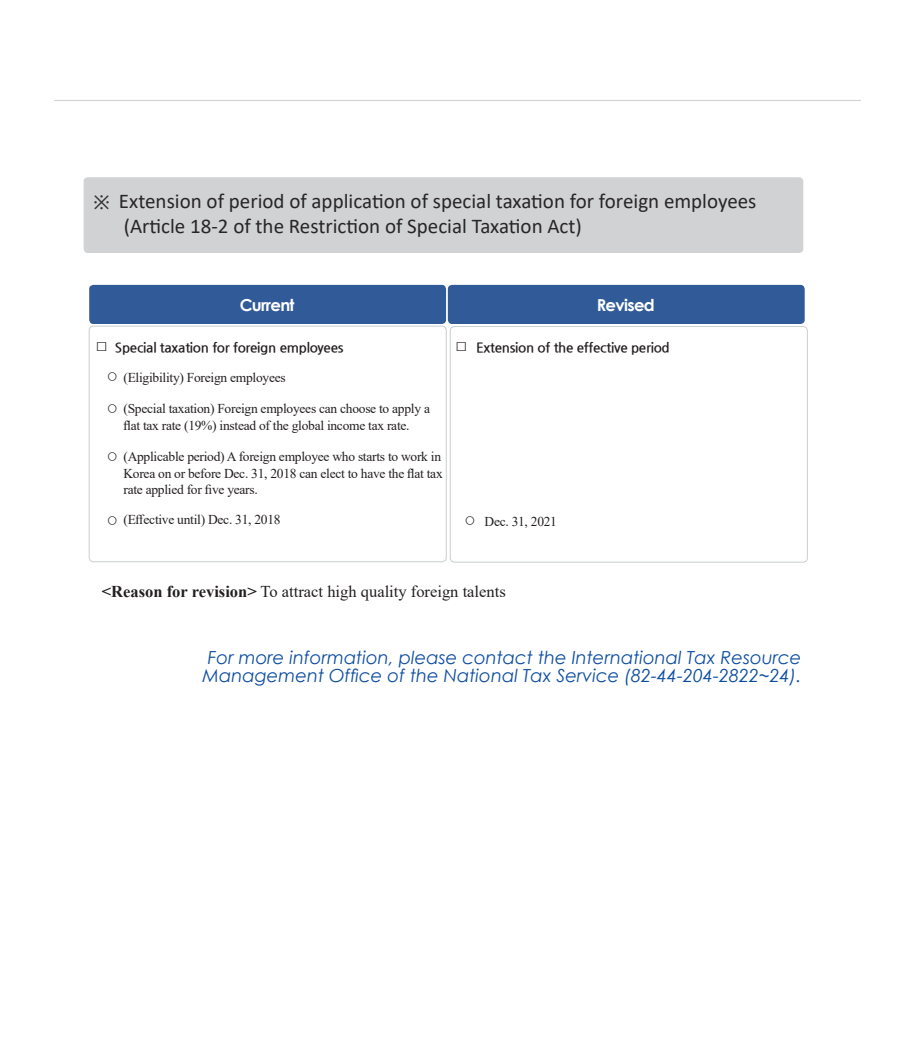
<style>
.page{position:relative;width:915px;height:1063px;background:#fff}
.page>*{position:absolute;margin:0;border:0;box-sizing:border-box;transform-origin:0 0}
.t1{font:21px "Calibri";color:#282526}
.t2{font:19.5px "Times New Roman";color:#231f20}
.t3{font:italic 18px "Century Gothic";color:#0d4da1}
.t4{font:16.5px "Times New Roman";color:#231f20}
.t5{font:700 16.5px "Century Gothic";letter-spacing:-.04em;color:#fff}
.t6{font:13.5px/16.5px "Times New Roman";letter-spacing:-.02em;color:#231f20}
.t7{font:700 13.5px "Nanum Gothic";letter-spacing:-.02em;color:#231f20}
.s1{font-family:"Times New Roman";font-weight:700;color:#312f30}
.s2{font-weight:700}
</style>
<div class="page">
<div style="left:89px;top:326px;width:357px;height:236px;border:1px solid #c7d0cf;border-radius:4px"></div>
<div style="left:450px;top:326px;width:357px;height:236px;border:1px solid #c7d0cf;border-radius:4px"></div>
<div style="left:89px;top:285px;width:357px;height:39px;background:#315a98;border-radius:4px"></div>
<div style="left:447px;top:285px;width:357px;height:39px;background:#315a98;border-radius:4px"></div>
<div style="left:84px;top:177px;width:719px;height:76px;background:#d1d2d4;border-radius:4px"></div>
<hr style="left:54px;top:100px;width:806px;height:1px;background:#231f20">
<p class="t1" style="left:91px;top:186px;width:666px"><span class="s1">※</span> Extension of period of application of special taxation for foreign employees</p>
<p class="t1" style="left:124px;top:212px;width:459px">(Article 18-2 of the Restriction of Special Taxation Act)</p>
<p class="t5" style="left:239px;top:292px;width:56px">Current</p>
<p class="t5" style="left:596px;top:292px;width:60px">Revised</p>
<p class="t7" style="left:115px;top:341px;width:230px">Special taxation for foreign employees</p>
<p class="t6" style="left:123px;top:368px;width:164px">(Eligibility) Foreign employees</p>
<p class="t6" style="left:123px;top:400px;width:308px">(Special taxation) Foreign employees can choose to apply a flat tax rate (19%) instead of the global income tax rate.</p>
<p class="t6" style="left:123px;top:448px;width:321px">(Applicable period) A foreign employee who starts to work in<br>Korea on or before Dec. 31, 2018 can elect to have the flat tax rate applied for five years.</p>
<p class="t6" style="left:123px;top:511px;width:159px">(Effective until) Dec. 31, 2018</p>
<p class="t7" style="left:476px;top:341px;width:195px">Extension of the effective period</p>
<p class="t2" style="left:96px;top:331px;width:13px">□</p>
<p class="t2" style="left:455px;top:331px;width:13px">□</p>
<p class="t2" style="left:106px;top:362px;width:13px">○</p>
<p class="t2" style="left:106px;top:394px;width:13px">○</p>
<p class="t2" style="left:106px;top:442px;width:13px">○</p>
<p class="t2" style="left:106px;top:506px;width:13px">○</p>
<p class="t2" style="left:464px;top:506px;width:13px">○</p>
<p class="t6" style="left:484px;top:513px;width:74px">Dec. 31, 2021</p>
<p class="t4" style="left:102px;top:580px;width:405px"><span class="s2">&lt;Reason for revision&gt;</span> To attract high quality foreign talents</p>
<p class="t3" style="left:208px;top:645px;width:595px">For more information, please contact the International Tax Resource</p>
<p class="t3" style="left:202px;top:663px;width:600px">Management Office of the National Tax Service (82-44-204-2822~24).</p>
</div>
